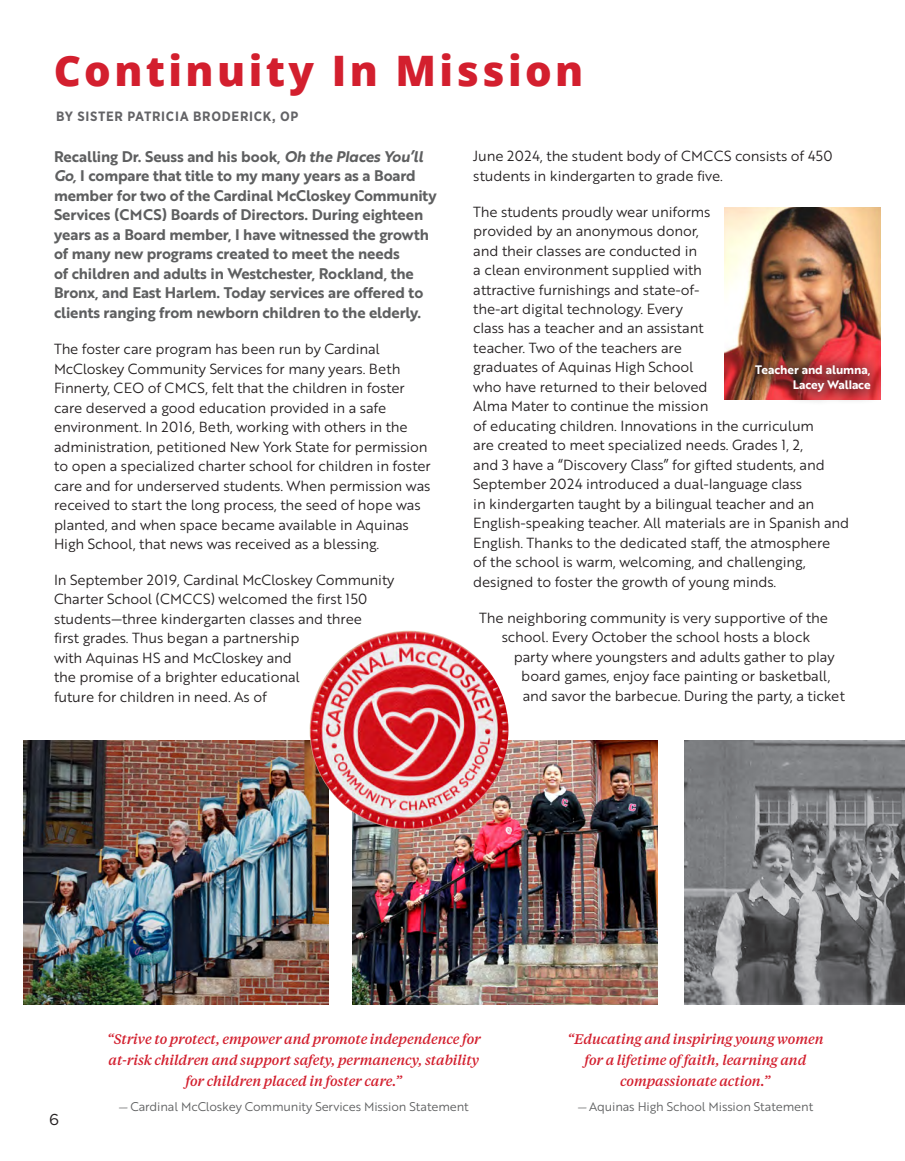
<style>
.page{position:relative;width:905px;height:1161px;background:#fff}
.page>*{position:absolute;margin:0;border:0;box-sizing:border-box;transform-origin:0 0}
.t1{font:800 42px "Open Sans";letter-spacing:.08em;color:#d31f2e}
.t2{font:15.75px "Gotham";color:#231f20}
.t3{font:15px/19.5px "Brother 1816 Bold";letter-spacing:-.01em;color:#5e5f60}
.t4{font:14.25px/19.5px "Brother 1816 Book";letter-spacing:-.01em;color:#231f20}
.t5{font:italic 500 13.8px/21px "Tiempos Text";letter-spacing:-.01em;color:#d31f2e;text-align:center}
.t6{font:700 13.5px "Gotham Narrow";letter-spacing:.05em;color:#636366}
.t7{font:12.3px "Brother 1816 Book";letter-spacing:-.01em;color:#5e5f60}
.t8{font:12px/15px "Brother 1816 Bold";letter-spacing:-.01em;color:#fff;text-align:right}
.s1{font-family:"Brother 1816 Bold Italic"}
.s2{font-family:"Chaparral Pro";font-style:italic}
</style>
<div class="page">
<img style="left:24px;top:741px;width:304px;height:263px">
<img style="left:353px;top:741px;width:304px;height:263px">
<img style="left:684px;top:741px;width:220px;height:263px">
<img style="left:309px;top:631px;width:199px;height:198px;border-radius:99px">
<img style="left:724px;top:208px;width:156px;height:192px">
<div style="left:741px;top:351px;width:143px;height:55px;background:#231f20;opacity:.75"></div>
<h1 class="t1" style="left:54px;top:39px;width:531px">Continuity In Mission</h1>
<p class="t6" style="left:56px;top:108px;width:244px">BY SISTER PATRICIA BRODERICK, OP</p>
<p class="t3" style="left:54px;top:146px;width:384px">Recalling Dr. Seuss and his book, <span class="s1">Oh the Places You’ll Go,</span> I compare that title to my many years as a Board member for two of the Cardinal McCloskey Community Services (CMCS) Boards of Directors. During eighteen years as a Board member, I have witnessed the growth of many new programs created to meet the needs<br>of children and adults in Westchester, Rockland, the Bronx, and East Harlem. Today services are offered to clients ranging from newborn children to the elderly.</p>
<p class="t4" style="left:54px;top:339px;width:378px">The foster care program has been run by Cardinal McCloskey Community Services for many years. Beth Finnerty, CEO of CMCS, felt that the children in foster care deserved a good education provided in a safe environment. In 2016, Beth, working with others in the administration, petitioned New York State for permission to open a specialized charter school for children in foster care and for underserved students. When permission was received to start the long process, the seed of hope was planted, and when space became available in Aquinas High School, that news was received as a blessing.</p>
<p class="t4" style="left:54px;top:569px;width:342px">In September 2019, Cardinal McCloskey Community Charter School (CMCCS) welcomed the first 150 students—three kindergarten classes and three<br>first grades. Thus began a partnership<br>with Aquinas HS and McCloskey and<br>the promise of a brighter educational<br>future for children in need. As of</p>
<p class="t4" style="left:473px;top:146px;width:361px">June 2024, the student body of CMCCS consists of 450 students in kindergarten to grade five.</p>
<p class="t4" style="left:473px;top:201px;width:377px">The students proudly wear uniforms<br>provided by an anonymous donor,<br>and their classes are conducted in<br>a clean environment supplied with<br>attractive furnishings and state-of-<br>the-art digital technology. Every<br>class has a teacher and an assistant<br>teacher. Two of the teachers are<br>graduates of Aquinas High School<br>who have returned to their beloved<br>Alma Mater to continue the mission<br>of educating children. Innovations in the curriculum<br>are created to meet specialized needs. Grades 1, 2,<br>and 3 have a “Discovery Class” for gifted students, and September 2024 introduced a dual-language class<br>in kindergarten taught by a bilingual teacher and an English-speaking teacher. All materials are in Spanish and English. Thanks to the dedicated staff, the atmosphere<br>of the school is warm, welcoming, and challenging, designed to foster the growth of young minds.</p>
<p class="t4" style="left:479px;top:607px;width:350px;text-align:center">The neighboring community is very supportive of the school. Every October the school hosts a block</p>
<p class="t4" style="left:521px;top:646px;width:325px;text-indent:-7px">party where youngsters and adults gather to play board games, enjoy face painting or basketball, and savor the barbecue. During the party, a ticket</p>
<p class="t8" style="left:755px;top:362px;width:117px">Teacher and alumna,<br>Lacey Wallace</p>
<p class="t2" style="left:49px;top:1109px;width:12px">6</p>
<p class="t5" style="left:107px;top:1028px;width:376px">“Strive to protect, empower and promote independence for at-risk children and support safety, permanency, stability for children placed in foster care.”</p>
<p class="t7" style="left:119px;top:1097px;width:351px"><span class="s2">-</span> Cardinal McCloskey Community Services Mission Statement</p>
<p class="t5" style="left:567px;top:1028px;width:258px">“Educating and inspiring young women for a lifetime of faith, learning and compassionate action.”</p>
<p class="t7" style="left:577px;top:1097px;width:237px"><span class="s2">-</span> Aquinas High School Mission Statement</p>
</div>
